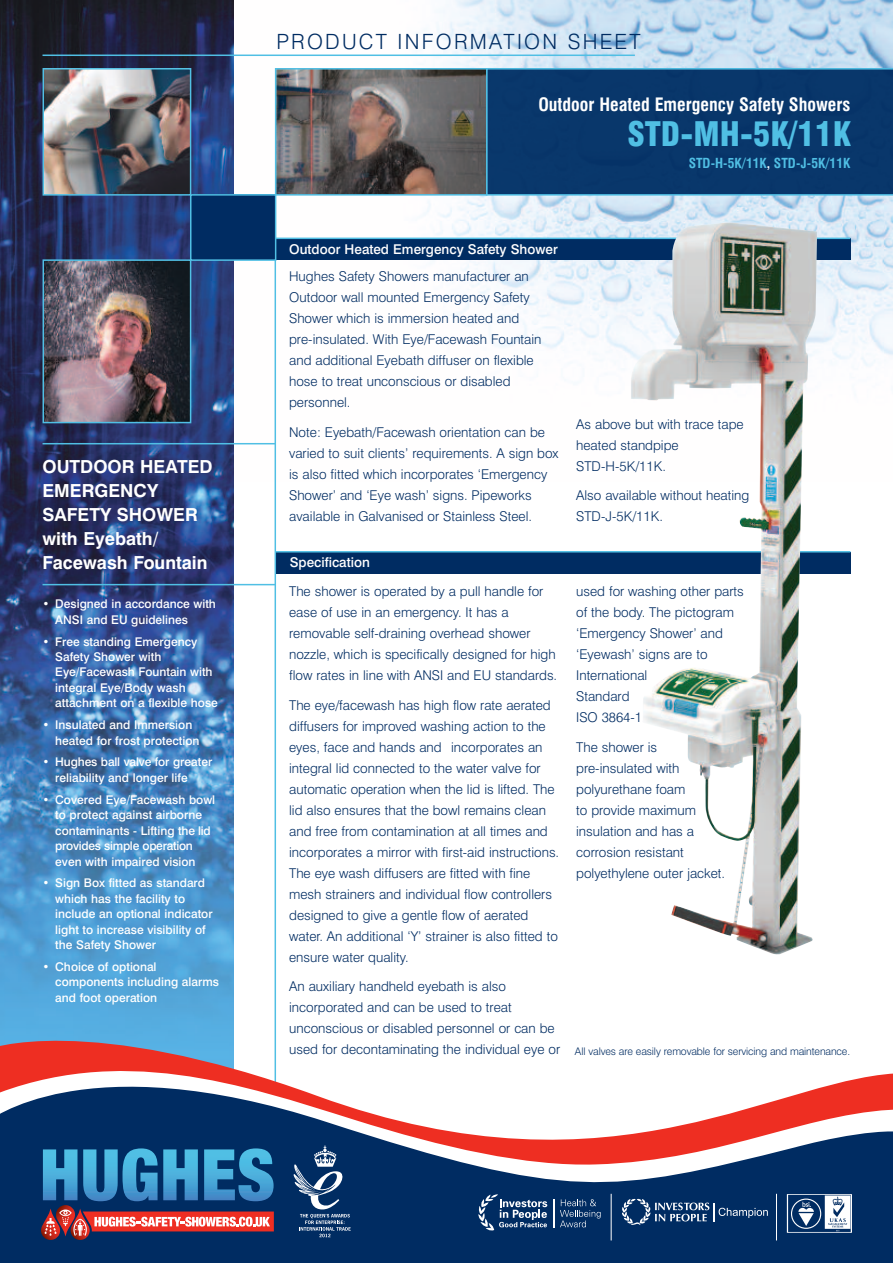
<style>
.page{position:relative;width:893px;height:1263px;background:#fff}
.page>*{position:absolute;margin:0;border:0;box-sizing:border-box;transform-origin:0 0}
.t1{font:900 condensed 33px "Swiss 721 BT";color:#50bfe4}
.t2{font:300 21px "Swiss 721 BT";letter-spacing:.105em;color:#002c62}
.t3{font:700 18px/24px "Swiss 721 BT";color:#fff}
.t4{font:700 condensed 18px "Swiss 721 BT";color:#fff}
.t5{font:300 13.5px/21px "Swiss 721 BT";color:#002c62}
.t6{font:500 13.5px "Swiss 721 BT";color:#fff}
.t7{font:700 condensed 13.5px "Swiss 721 BT";color:#50bfe4}
.t8{font:500 12px/15.5px "Swiss 721 BT";color:#fff}
.t9{font:300 10.5px "Swiss 721 BT";letter-spacing:-.01em;color:#002c62}
.s1{color:#fff}
</style>
<div class="page">
<img style="left:234px;top:0;width:659px;height:481px">
<div style="left:487px;top:68px;width:406px;height:128px;background:#09376b"></div>
<img style="left:0;top:0;width:234px;height:1041px">
<div style="left:275px;top:238px;width:575px;height:22px;background:#002c62"></div>
<hr style="left:43px;top:55px;width:592px;height:1px;background:#50bfe4">
<div style="left:275px;top:552px;width:575px;height:22px;background:#002c62"></div>
<hr style="left:275px;top:238px;width:575px;height:1px;background:#50bfe4">
<hr style="left:275px;top:551px;width:575px;height:1px;background:#50bfe4">
<hr style="left:275px;top:259px;width:1px;height:830px;background:#50bfe4">
<svg style="left:0;top:1043px;width:893px;height:220px"></svg>
<svg style="left:293px;top:1145px;width:58px;height:92px;background:#30547f"></svg>
<svg style="left:41px;top:1148px;width:233px;height:92px;background:#50678d"></svg>
<div style="left:787px;top:1194px;width:65px;height:38px;border:1px solid #fff"></div>
<svg style="left:791px;top:1195px;width:59px;height:36px"></svg>
<svg style="left:560px;top:1199px;width:41px;height:28px"></svg>
<svg style="left:553px;top:1199px;width:1px;height:28px"></svg>
<svg style="left:478px;top:1194px;width:69px;height:36px;background:#3c5d87"></svg>
<svg style="left:622px;top:1198px;width:146px;height:27px;background:#2c507d"></svg>
<hr style="left:776px;top:1194px;width:1px;height:46px;background:#fff">
<hr style="left:611px;top:1194px;width:1px;height:46px;background:#fff">
<hr style="left:43px;top:584px;width:232px;height:1px;background:#50bfe4">
<img style="left:631px;top:222px;width:186px;height:733px">
<hr style="left:43px;top:443px;width:232px;height:1px;background:#50bfe4">
<img style="left:46px;top:71px;width:142px;height:122px">
<div style="left:43px;top:68px;width:148px;height:128px;border:2px solid #50bfe4"></div>
<img style="left:46px;top:262px;width:142px;height:158px">
<div style="left:43px;top:259px;width:148px;height:164px;border:2px solid #50bfe4"></div>
<div style="left:191px;top:195px;width:85px;height:65px;background:#002c62"></div>
<div style="left:190px;top:194px;width:86px;height:67px;border:2px solid #50bfe4"></div>
<img style="left:278px;top:71px;width:206px;height:122px">
<div style="left:275px;top:68px;width:212px;height:128px;border:2px solid #50bfe4"></div>
<h3 class="t3" style="left:43px;top:456px;width:172px">OUTDOOR HEATED<br>EMERGENCY<br>SAFETY SHOWER with Eyebath/<br>Facewash Fountain</h3>
<p class="t8" style="left:55px;top:597px;width:162px;text-indent:-13px">• Designed in accordance with<br>ANSI and EU guidelines</p>
<p class="t8" style="left:55px;top:635px;width:164px;text-indent:-13px">• Free standing Emergency<br>Safety Shower with<br>Eye/Facewash Fountain with integral Eye/Body wash attachment on a flexible hose</p>
<p class="t8" style="left:55px;top:718px;width:146px;text-indent:-13px">• Insulated and Immersion heated for frost protection</p>
<p class="t8" style="left:55px;top:756px;width:159px;text-indent:-13px">• Hughes ball valve for greater reliability and longer life</p>
<p class="t8" style="left:55px;top:793px;width:161px;text-indent:-13px">• Covered Eye/Facewash bowl to protect against airborne contaminants - Lifting the lid provides simple operation even with impaired vision</p>
<p class="t8" style="left:55px;top:876px;width:159px;text-indent:-13px">• Sign Box fitted as standard which has the facility to include an optional indicator light to increase visibility of the Safety Shower</p>
<p class="t8" style="left:55px;top:960px;width:165px;text-indent:-13px">• Choice of optional components including alarms and foot operation</p>
<h2 class="t2" style="left:276px;top:34px;width:366px">PRODUCT INFORMATION SHEET</h2>
<h3 class="t4" style="left:538px;top:98px;width:314px">Outdoor Heated Emergency Safety Showers</h3>
<h1 class="t1" style="left:627px;top:121px;width:225px">STD-MH-5K/11K</h1>
<p class="t7" style="left:689px;top:158px;width:163px">STD-H-5K/11K<span class="s1">,</span> STD-J-5K/11K</p>
<p class="t6" style="left:289px;top:244px;width:270px">Outdoor Heated Emergency Safety Shower</p>
<p class="t5" style="left:289px;top:267px;width:254px">Hughes Safety Showers manufacturer an Outdoor wall mounted Emergency Safety Shower which is immersion heated and pre-insulated. With Eye/Facewash Fountain and additional Eyebath diffuser on flexible hose to treat unconscious or disabled personnel.</p>
<p class="t5" style="left:289px;top:423px;width:271px">Note: Eyebath/Facewash orientation can be varied to suit clients’ requirements. A sign box is also fitted which incorporates ‘Emergency Shower’ and ‘Eye wash’ signs. Pipeworks available in Galvanised or Stainless Steel.</p>
<p class="t5" style="left:576px;top:415px;width:169px">As above but with trace tape heated standpipe<br>STD-H-5K/11K.</p>
<p class="t5" style="left:576px;top:486px;width:175px">Also available without heating<br>STD-J-5K/11K.</p>
<p class="t6" style="left:290px;top:557px;width:82px">Specification</p>
<p class="t5" style="left:289px;top:582px;width:270px">The shower is operated by a pull handle for ease of use in an emergency. It has a removable self-draining overhead shower nozzle, which is specifically designed for high flow rates in line with ANSI and EU standards.</p>
<p class="t5" style="left:289px;top:696px;width:272px">The eye/facewash has high flow rate aerated diffusers for improved washing action to the eyes, face and hands and incorporates an integral lid connected to the water valve for automatic operation when the lid is lifted. The lid also ensures that the bowl remains clean and free from contamination at all times and incorporates a mirror with first-aid instructions.<br>The eye wash diffusers are fitted with fine mesh strainers and individual flow controllers designed to give a gentle flow of aerated water. An additional ‘Y’ strainer is also fitted to ensure water quality.</p>
<p class="t5" style="left:289px;top:977px;width:272px">An auxiliary handheld eyebath is also incorporated and can be used to treat unconscious or disabled personnel or can be used for decontaminating the individual eye or</p>
<p class="t5" style="left:576px;top:582px;width:169px">used for washing other parts of the body. The pictogram ‘Emergency Shower’ and ‘Eyewash’ signs are to<br>International<br>Standard<br>ISO 3864-1.</p>
<p class="t5" style="left:576px;top:738px;width:150px">The shower is pre-insulated with polyurethane foam<br>to provide maximum insulation and has a corrosion resistant polyethylene outer jacket.</p>
<p class="t9" style="left:575px;top:1047px;width:277px">All valves are easily removable for servicing and maintenance.</p>
</div>
